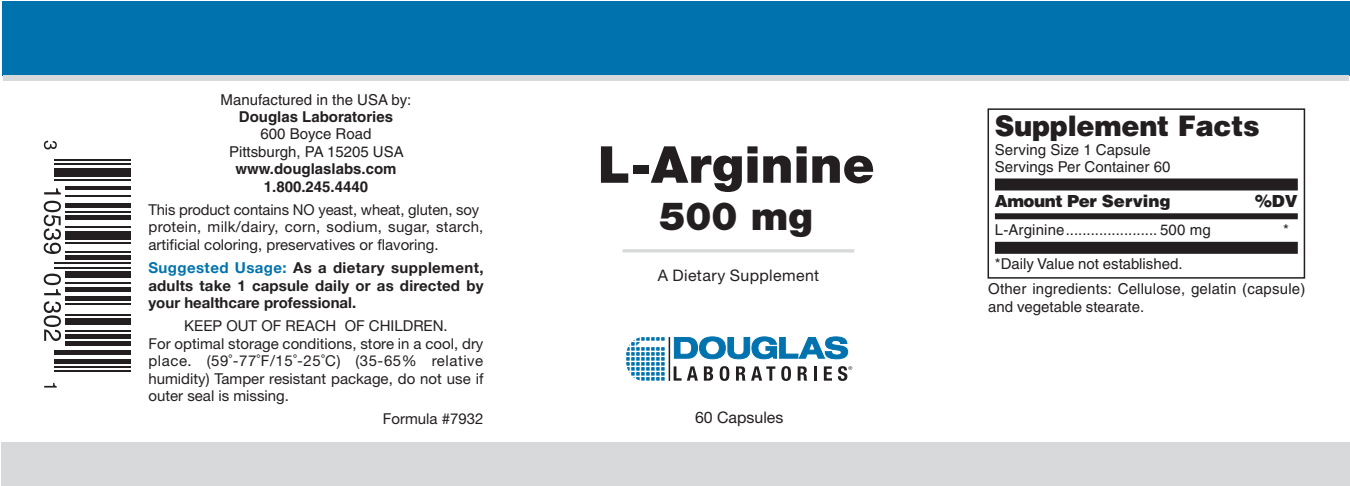
<style>
.page{position:relative;width:1350px;height:486px;background:#fff}
.page>*{position:absolute;margin:0;border:0;box-sizing:border-box;transform-origin:0 0}
.t1{font:900 51px "Helvetica Neue LT Std";color:#231f20}
.t2{font:900 39px "Helvetica Neue LT Std";color:#231f20}
.t3{font:900 28.2px "Helvetica";letter-spacing:-.01em;color:#231f20;scale:.96 1}
.t4{font:900 16.8px "Helvetica";letter-spacing:-.015em;color:#231f20}
.t5{font:15.9px "Helvetica Neue LT Std";letter-spacing:.02em;color:#231f20}
.t6{font:15.9px "Helvetica Neue LT Std";color:#231f20}
.t7{font:15px/17.4px "Helvetica Neue";color:#231f20}
.t8{font:15px/16.5px "Helvetica";color:#231f20}
.t9{font:700 15px/17.4px "Helvetica Neue";color:#231f20;text-align:justify}
.t10{font:700 15px/17.4px "Helvetica";color:#231f20;text-align:center}
.s1{color:#0073ae}
</style>
<div class="page">
<svg style="left:44px;top:141px;width:13px;height:8px"></svg>
<svg style="left:44px;top:383px;width:13px;height:5px"></svg>
<svg style="left:44px;top:188px;width:17px;height:6px"></svg>
<svg style="left:44px;top:201px;width:17px;height:53px"></svg>
<svg style="left:44px;top:274px;width:17px;height:21px"></svg>
<svg style="left:44px;top:301px;width:17px;height:40px"></svg>
<hr style="left:54px;top:159px;width:77px;height:2px;background:#231f20">
<hr style="left:54px;top:163px;width:77px;height:2px;background:#231f20">
<div style="left:54px;top:168px;width:77px;height:9px;background:#231f20"></div>
<hr style="left:54px;top:179px;width:77px;height:2px;background:#231f20">
<hr style="left:65px;top:186px;width:66px;height:4px;background:#231f20">
<hr style="left:65px;top:195px;width:66px;height:2px;background:#231f20">
<hr style="left:65px;top:204px;width:66px;height:4px;background:#231f20">
<hr style="left:65px;top:211px;width:66px;height:1px;background:#231f20">
<hr style="left:65px;top:215px;width:66px;height:4px;background:#231f20">
<hr style="left:65px;top:226px;width:66px;height:2px;background:#231f20">
<div style="left:65px;top:231px;width:66px;height:8px;background:#231f20"></div>
<hr style="left:65px;top:242px;width:66px;height:2px;background:#231f20">
<hr style="left:65px;top:251px;width:66px;height:2px;background:#231f20">
<hr style="left:65px;top:256px;width:66px;height:4px;background:#231f20">
<hr style="left:54px;top:262px;width:77px;height:2px;background:#231f20">
<hr style="left:54px;top:267px;width:77px;height:2px;background:#231f20">
<div style="left:65px;top:271px;width:66px;height:7px;background:#231f20"></div>
<hr style="left:65px;top:283px;width:66px;height:1px;background:#231f20">
<hr style="left:65px;top:287px;width:66px;height:4px;background:#231f20">
<hr style="left:65px;top:296px;width:66px;height:4px;background:#231f20">
<hr style="left:65px;top:303px;width:66px;height:2px;background:#231f20">
<hr style="left:65px;top:314px;width:66px;height:2px;background:#231f20">
<div style="left:65px;top:318px;width:66px;height:7px;background:#231f20"></div>
<hr style="left:65px;top:330px;width:66px;height:2px;background:#231f20">
<hr style="left:65px;top:334px;width:66px;height:4px;background:#231f20">
<hr style="left:65px;top:341px;width:66px;height:4px;background:#231f20">
<hr style="left:54px;top:350px;width:77px;height:4px;background:#231f20">
<hr style="left:54px;top:359px;width:77px;height:4px;background:#231f20">
<hr style="left:54px;top:366px;width:77px;height:1px;background:#231f20">
<hr style="left:54px;top:370px;width:77px;height:2px;background:#231f20">
<div style="left:988px;top:108px;width:317px;height:171px;border:2px solid #231f20"></div>
<div style="left:995px;top:242px;width:303px;height:12px;background:#231f20"></div>
<div style="left:995px;top:213px;width:303px;height:6px;background:#231f20"></div>
<div style="left:995px;top:178px;width:303px;height:12px;background:#231f20"></div>
<div style="left:2px;top:442px;width:1348px;height:44px;background:#d8d9db"></div>
<div style="left:2px;top:1px;width:1347px;height:74px;background:#0073ae"></div>
<div style="left:3px;top:75px;width:1346px;height:6px;background:#d8d9db"></div>
<svg style="left:623px;top:249px;width:231px;height:4px"></svg>
<svg style="left:674px;top:366px;width:24px;height:15px"></svg>
<svg style="left:704px;top:366px;width:9px;height:15px"></svg>
<svg style="left:720px;top:366px;width:9px;height:15px"></svg>
<svg style="left:736px;top:366px;width:39px;height:15px"></svg>
<svg style="left:781px;top:366px;width:10px;height:15px"></svg>
<svg style="left:798px;top:366px;width:9px;height:15px"></svg>
<hr style="left:814px;top:366px;width:3px;height:15px;background:#231f20">
<svg style="left:824px;top:366px;width:8px;height:15px"></svg>
<hr style="left:669px;top:337px;width:1px;height:44px;background:#231f20">
<svg style="left:674px;top:336px;width:174px;height:24px"></svg>
<svg style="left:838px;top:366px;width:14px;height:15px"></svg>
<svg style="left:626px;top:337px;width:39px;height:44px"></svg>
<p class="t8" style="left:221px;top:91px;width:192px">Manufactured in the USA by:</p>
<p class="t10" style="left:239px;top:108px;width:156px">Douglas Laboratories</p>
<p class="t8" style="left:229px;top:125px;width:176px;line-height:17.4px;text-align:center">600 Boyce Road<br>Pittsburgh, PA 15205 USA</p>
<p class="t10" style="left:235px;top:160px;width:163px">www.douglaslabs.com<br>1.800.245.4440</p>
<p class="t7" style="left:148px;top:201px;width:336px">This product contains NO yeast, wheat, gluten, soy protein, milk/dairy, corn, sodium, sugar, starch, artificial coloring, preservatives or flavoring.</p>
<p class="t9" style="left:148px;top:259px;width:337px"><span class="s1">Suggested Usage:</span> As a dietary supplement, adults take 1 capsule daily or as directed by your healthcare professional.</p>
<p class="t7" style="left:148px;top:317px;width:337px;text-indent:36px">KEEP OUT OF REACH OF CHILDREN.<br>For optimal storage conditions, store in a cool, dry place. (59˚-77˚F/15˚-25˚C) (35-65% relative humidity) Tamper resistant package, do not use if outer seal is missing.</p>
<p class="t7" style="left:383px;top:410px;width:102px">Formula #7932</p>
<p class="t6" style="left:695px;top:408px;width:90px">60 Capsules</p>
<h1 class="t1" style="left:598px;top:134px;width:278px">L-Arginine</h1>
<h2 class="t2" style="left:660px;top:193px;width:155px">500 mg</h2>
<p class="t5" style="left:658px;top:265px;width:163px">A Dietary Supplement</p>
<h3 class="t3" style="left:995px;top:107px;width:278px">Supplement Facts</h3>
<p class="t8" style="left:995px;top:142px;width:177px">Serving Size 1 Capsule<br>Servings Per Container 60</p>
<p class="t4" style="left:995px;top:190px;width:177px">Amount Per Serving</p>
<p class="t4" style="left:1255px;top:190px;width:44px">%DV</p>
<p class="t8" style="left:995px;top:221px;width:218px">L-Arginine...................... 500 mg</p>
<p class="t8" style="left:1283px;top:221px;width:7px">*</p>
<p class="t8" style="left:988px;top:252px;width:319px;line-height:24.9px;text-indent:7px">*Daily Value not established.<br>Other ingredients: Cellulose, gelatin (capsule)</p>
<p class="t8" style="left:988px;top:299px;width:158px">and vegetable stearate.</p>
</div>
